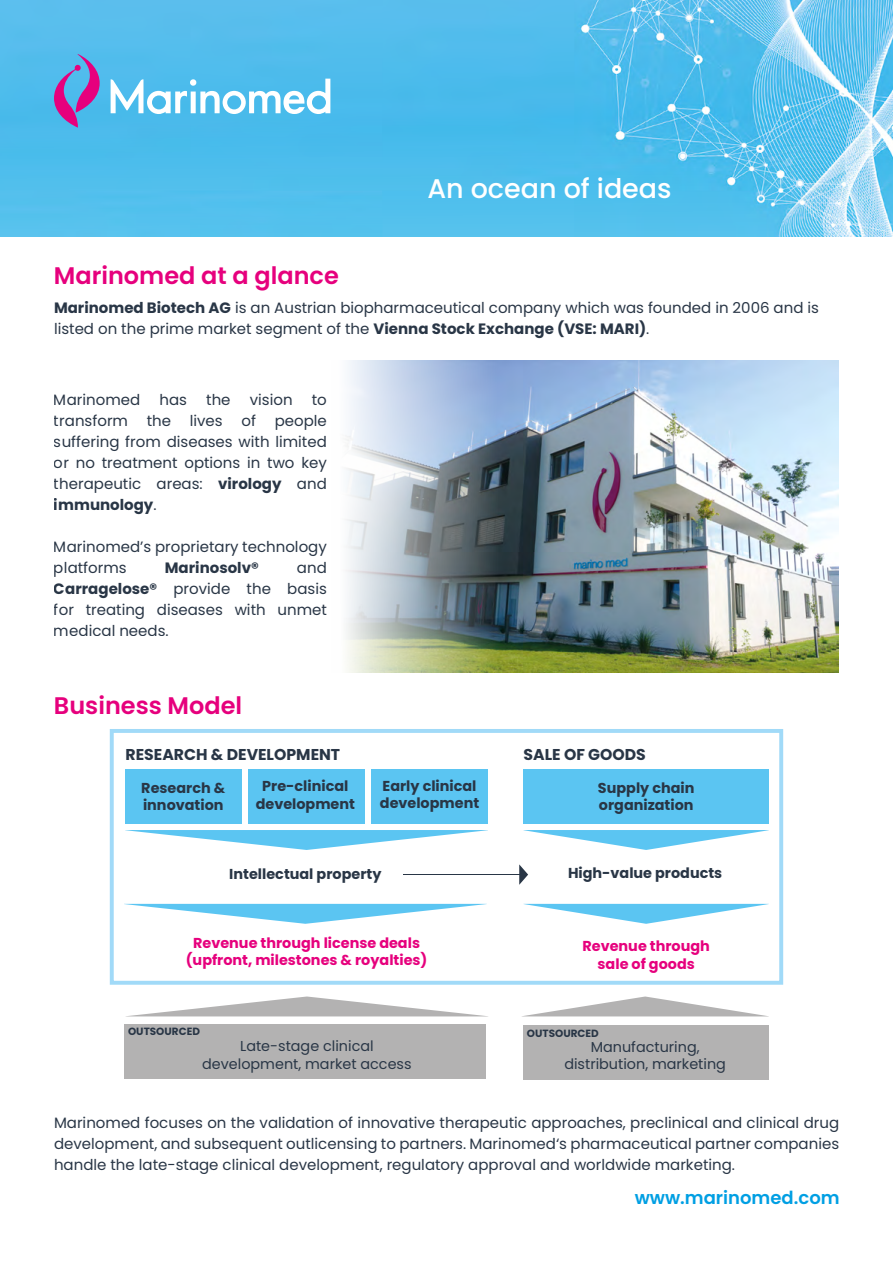
<style>
.page{position:relative;width:893px;height:1263px;background:#fff}
.page>*{position:absolute;margin:0;border:0;box-sizing:border-box;transform-origin:0 0}
.t1{font:500 27px "Poppins";color:#fff}
.t2{font:600 24px "Poppins";color:#e6007d}
.t3{font:600 18px "Poppins";color:#009fe3}
.t4{font:700 15.75px "Poppins";color:#293646}
.t5{font:15px/21px "Poppins";color:#293646;text-align:justify}
.t6{font:700 15px "Poppins";color:#293646}
.t7{font:700 14.4px/17.2px "Poppins";color:#293646}
.t8{font:700 14.4px/17.2px "Poppins";color:#e6007d;text-align:center}
.t9{font:14.4px/17.2px "Poppins";color:#293646;text-align:center}
.t10{font:700 10.5px "Poppins";color:#293646}
.s1{font-weight:700}
</style>
<div class="page">
<img style="left:0;top:0;width:893px;height:236px">
<svg style="left:54px;top:54px;width:46px;height:74px;background:#7f7cc7"></svg>
<svg style="left:111px;top:79px;width:219px;height:35px"></svg>
<div style="left:523px;top:769px;width:246px;height:55px;background:#5bc5f2"></div>
<div style="left:110px;top:729px;width:673px;height:256px;border:4px solid #a1daf8"></div>
<div style="left:523px;top:1026px;width:246px;height:54px;background:#b3b2b2"></div>
<div style="left:372px;top:769px;width:116px;height:55px;background:#5bc5f2"></div>
<div style="left:248px;top:769px;width:116px;height:55px;background:#5bc5f2"></div>
<div style="left:125px;top:769px;width:116px;height:55px;background:#5bc5f2"></div>
<svg style="left:125px;top:830px;width:363px;height:20px"></svg>
<svg style="left:523px;top:830px;width:246px;height:20px"></svg>
<svg style="left:124px;top:904px;width:363px;height:20px"></svg>
<svg style="left:524px;top:904px;width:245px;height:20px"></svg>
<div style="left:124px;top:1024px;width:361px;height:54px;background:#b3b2b2"></div>
<svg style="left:129px;top:996px;width:356px;height:20px"></svg>
<svg style="left:524px;top:996px;width:242px;height:20px"></svg>
<hr style="left:403px;top:874px;width:118px;height:1px;background:#293646">
<svg style="left:519px;top:864px;width:9px;height:21px"></svg>
<img style="left:345px;top:360px;width:494px;height:312px">
<h2 class="t2" style="left:54px;top:262px;width:286px">Marinomed at a glance</h2>
<h1 class="t1" style="left:427px;top:173px;width:246px">An ocean of ideas</h1>
<p class="t5" style="left:54px;top:297px;width:766px"><span class="s1">Marinomed Biotech AG</span> is an Austrian biopharmaceutical company which was founded in 2006 and is listed on the prime market segment of the <span class="s1">Vienna Stock Exchange (VSE: MARI)</span>.</p>
<p class="t5" style="left:54px;top:389px;width:88px">Marinomed</p>
<p class="t5" style="left:159px;top:389px;width:29px">has</p>
<p class="t5" style="left:206px;top:389px;width:26px">the</p>
<p class="t5" style="left:250px;top:389px;width:44px">vision</p>
<p class="t5" style="left:54px;top:389px;width:275px;text-indent:258px">to transform the lives of people suffering from diseases with limited or no treatment options in two key therapeutic areas: <span class="s1">virology</span> and <span class="s1">immunology</span>.</p>
<p class="t5" style="left:54px;top:536px;width:274px">Marinomed’s proprietary technology platforms</p>
<p class="t6" style="left:165px;top:559px;width:95px">Marinosolv®</p>
<p class="t5" style="left:54px;top:557px;width:275px;text-indent:243px">and <span class="s1">Carragelose®</span> provide the basis for treating diseases with unmet medical needs.</p>
<h2 class="t2" style="left:54px;top:691px;width:190px">Business Model</h2>
<p class="t4" style="left:126px;top:745px;width:216px">RESEARCH &amp; DEVELOPMENT</p>
<p class="t4" style="left:523px;top:745px;width:124px">SALE OF GOODS</p>
<p class="t7" style="left:141px;top:779px;width:85px">Research &amp; innovation</p>
<p class="t7" style="left:256px;top:778px;width:101px;text-align:center">Pre-clinical development</p>
<p class="t7" style="left:380px;top:777px;width:101px">Early clinical development</p>
<p class="t7" style="left:598px;top:779px;width:98px">Supply chain organization</p>
<p class="t7" style="left:229px;top:865px;width:154px">Intellectual property</p>
<p class="t7" style="left:568px;top:864px;width:156px">High-value products</p>
<p class="t8" style="left:186px;top:934px;width:243px">Revenue through license deals (upfront, milestones &amp; royalties)</p>
<p class="t8" style="left:582px;top:938px;width:129px">Revenue through sale of goods</p>
<p class="t10" style="left:128px;top:1025px;width:73px">OUTSOURCED</p>
<p class="t10" style="left:527px;top:1027px;width:73px">OUTSOURCED</p>
<p class="t9" style="left:202px;top:1038px;width:211px">Late-stage clinical development, market access</p>
<p class="t9" style="left:564px;top:1038px;width:163px">Manufacturing, distribution, marketing</p>
<p class="t5" style="left:54px;top:1112px;width:787px">Marinomed focuses on the validation of innovative therapeutic approaches, preclinical and clinical drug development, and subsequent outlicensing to partners. Marinomed‘s pharmaceutical partner companies handle the late-stage clinical development, regulatory approval and worldwide marketing.</p>
<p class="t3" style="left:635px;top:1187px;width:207px">www.marinomed.com</p>
</div>
